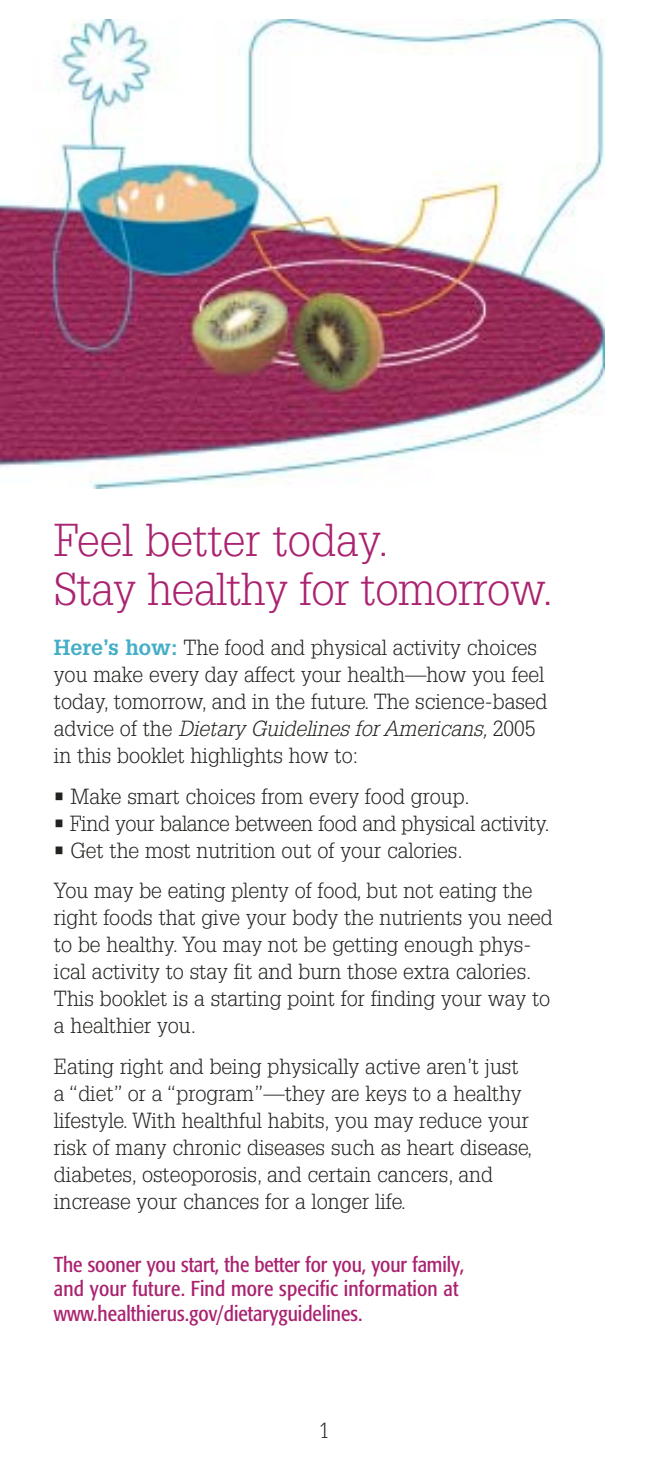
<style>
.page{position:relative;width:648px;height:1458px;background:#fff}
.page>*{position:absolute;margin:0;border:0;box-sizing:border-box;transform-origin:0 0}
.t1{font:300 45px/49.5px "Glypha";letter-spacing:-.01em;color:#aa2270}
.t2{font:300 21.38px/27px "Glypha";color:#20231e}
.t3{font:condensed 21.38px/24.8px "Formata";color:#aa2270}
.s1{font-weight:700;color:#45aec7}
.s2{font-style:italic}
</style>
<div class="page">
<img style="left:0;top:19px;width:605px;height:469px">
<h2 class="t1" style="left:54px;top:519px;width:501px">Feel better today.<br>Stay healthy for tomorrow.</h2>
<p class="t2" style="left:54px;top:636px;width:495px"><span class="s1">Here’s how:</span> The food and physical activity choices you make every day affect your health—how you feel today, tomorrow, and in the future. The science-based a d v i c e o f t h e <span class="s2">Dietary Guidelines forAmericans,</span> 2 0 0 5 in this booklet highlights how to:</p>
<p class="t2" style="left:54px;top:784px;width:418px">• Make smart choices from every food group.</p>
<p class="t2" style="left:54px;top:811px;width:497px">• Find your balance between food and physical activity.</p>
<p class="t2" style="left:54px;top:838px;width:410px">• Get the most nutrition out of your calories.</p>
<p class="t2" style="left:54px;top:879px;width:500px">You may be eating plenty of food, but not eating the right foods that give your body the nutrients you need to be healthy. You may not be getting enough phys&shy;ical activity to stay fit and burn those extra calories.<br>This booklet is a starting point for finding your way to a healthier you.</p>
<p class="t2" style="left:54px;top:1054px;width:480px">Eating right and being physically active aren’t just a “diet” or a “program”—they are keys to a healthy lifestyle. With healthful habits, you may reduce your risk of many chronic diseases such as heart disease, diabetes, osteoporosis, and certain cancers, and increase your chances for a longer life.</p>
<p class="t3" style="left:54px;top:1253px;width:412px">The sooner you start, the better for you, your family, and your future. Find more specific information at www.healthierus.gov/dietaryguidelines.</p>
<p class="t2" style="left:319px;top:1418px;width:12px">1</p>
</div>
